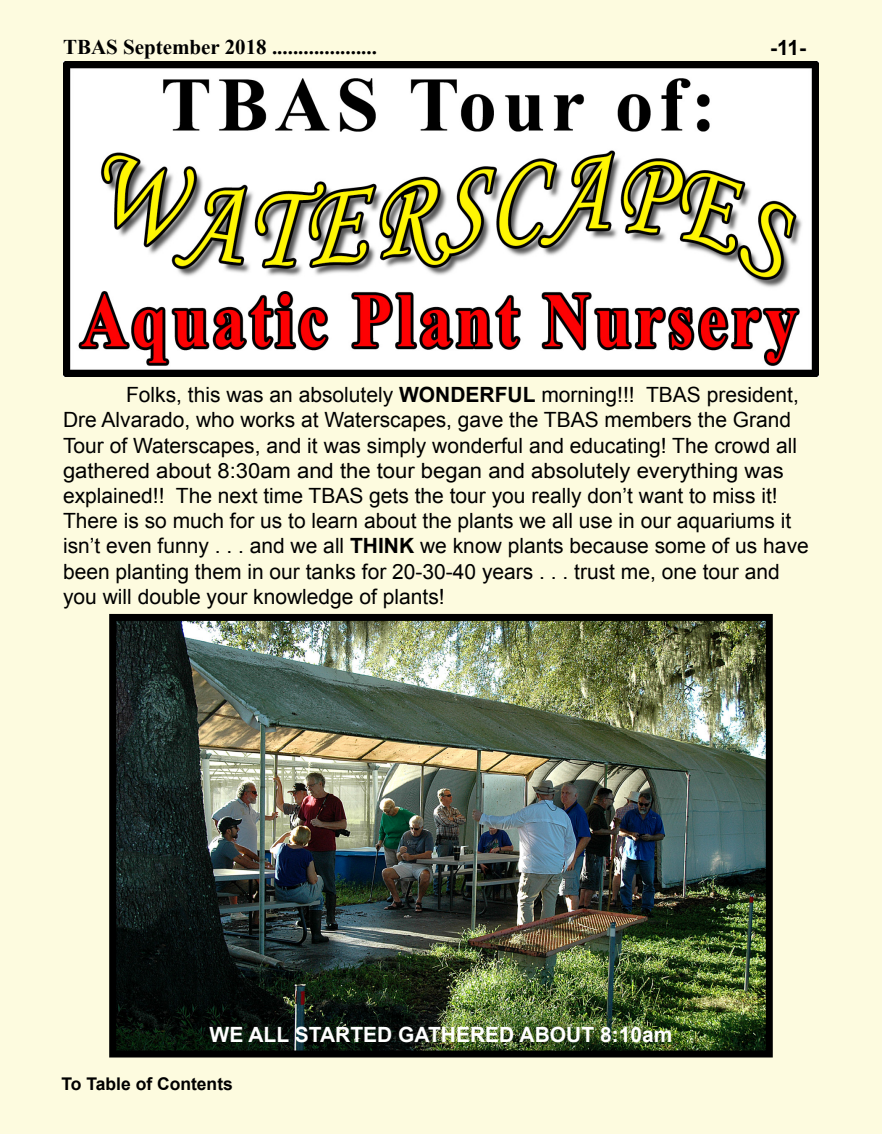
<style>
.page{position:relative;width:882px;height:1134px;background:#fdfbdf}
.page>*{position:absolute;margin:0;border:0;box-sizing:border-box;transform-origin:0 0}
.t1{font:21px/25.2px "Arial";color:#000}
.t2{font:700 21px "Times New Roman";color:#000}
.t3{font:700 21px "Arial";color:#fff}
.t4{font:700 21px "Arial";color:#000}
.t5{font:700 17.5px "Arial";color:#000}
.s1{font-weight:700}
</style>
<div class="page">
<img style="left:63px;top:61px;width:756px;height:315px">
<img style="left:117px;top:622px;width:648px;height:428px">
<div style="left:109px;top:614px;width:664px;height:444px;border:7px solid #000"></div>
<p class="t2" style="left:63px;top:32px;width:316px">TBAS September 2018 ....................</p>
<p class="t4" style="left:770px;top:33px;width:38px">-11-</p>
<p class="t1" style="left:63px;top:382px;width:747px;text-indent:63px">Folks, this was an absolutely <span class="s1">WONDERFUL</span> morning!!! TBAS president, Dre Alvarado, who works at Waterscapes, gave the TBAS members the Grand Tour of Waterscapes, and it was simply wonderful and educating! The crowd all gathered about 8:30am and the tour began and absolutely everything was explained!! The next time TBAS gets the tour you really don’t want to miss it!<br>There is so much for us to learn about the plants we all use in our aquariums it isn’t even funny . . . and we all <span class="s1">THINK</span> we know plants because some of us have been planting them in our tanks for 20-30-40 years . . . trust me, one tour and you will double your knowledge of plants!</p>
<p class="t3" style="left:210px;top:1021px;width:464px">WE ALL STARTED GATHERED ABOUT 8:10am</p>
<p class="t5" style="left:61px;top:1073px;width:173px">To Table of Contents</p>
</div>
